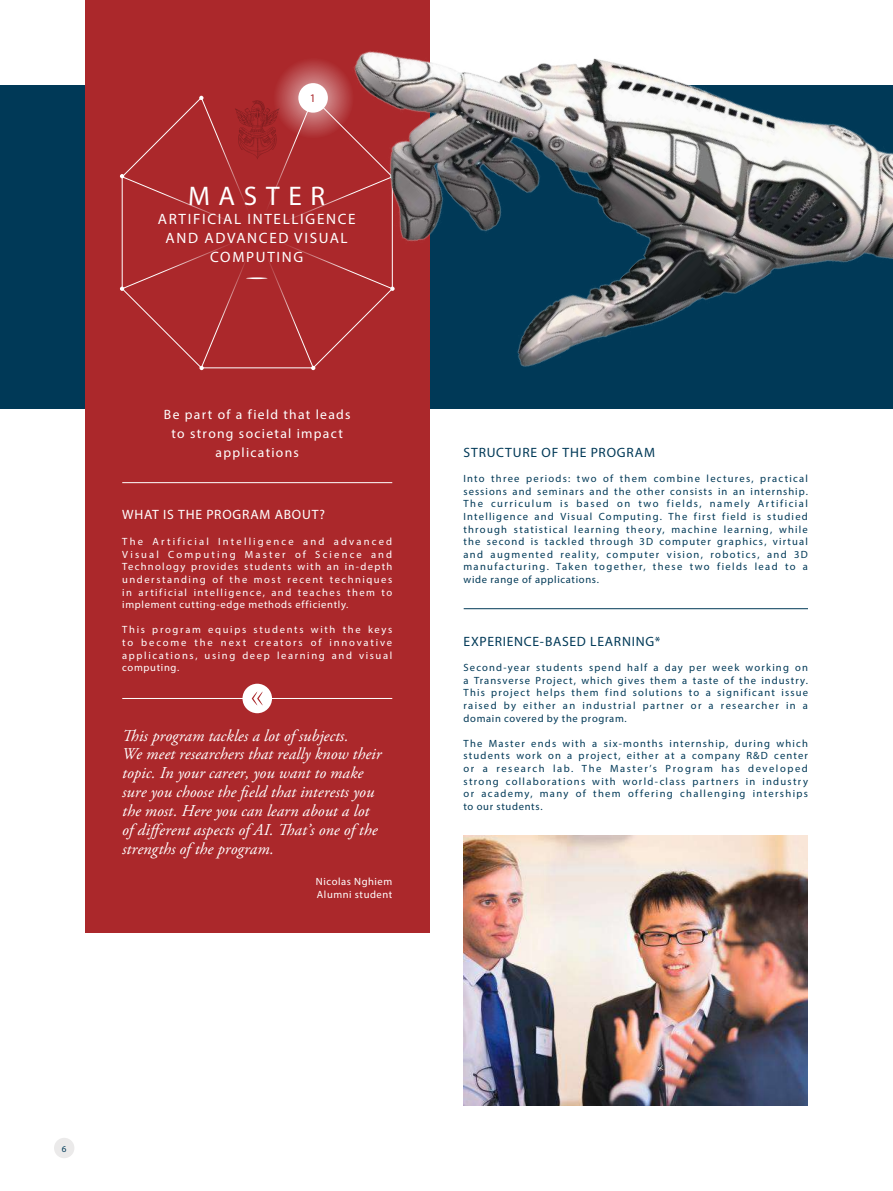
<style>
.page{position:relative;width:893px;height:1191px;background:#fff}
.page>*{position:absolute;margin:0;border:0;box-sizing:border-box;transform-origin:0 0}
.t1{font:27px "Myriad Pro";letter-spacing:.32em;color:#fff}
.t2{font:italic 16.5px/18.9px "Adobe Garamond Pro";letter-spacing:.005em;color:#fff}
.t3{font:15px/18.9px "Myriad Pro";letter-spacing:.11em;color:#fff;text-align:center}
.t4{font:13.5px/18.9px "Myriad Pro";letter-spacing:.09em;color:#fff;text-align:center}
.t5{font:13.5px "Myriad Pro";letter-spacing:.055em;color:#003957}
.t6{font:13.5px "Myriad Pro";letter-spacing:.055em;color:#fff}
.t7{font:11.7px "Myriad Pro";color:#ab282b}
.t8{font:10.5px/12.6px "Myriad Pro";letter-spacing:.12em;color:#003957;text-align:justify}
.t9{font:10.5px/12.6px "Myriad Pro";letter-spacing:.065em;color:#fff;text-align:justify}
.t10{font:9px "Myriad Pro";color:#003957}
</style>
<div class="page">
<div style="left:0;top:85px;width:893px;height:323px;background:#003957"></div>
<div style="left:85px;top:0;width:344px;height:932px;background:#ab282b"></div>
<svg style="left:122px;top:97px;width:218px;height:271px"></svg>
<img style="left:340px;top:0;width:553px;height:408px">
<svg style="left:235px;top:99px;width:45px;height:35px"></svg>
<div style="left:155px;top:131px;width:204px;height:204px;background:#ab282b;border-radius:50%"></div>
<img style="left:463px;top:835px;width:345px;height:271px">
<div style="left:54px;top:1137px;width:20px;height:21px;background:#ebeaea;border-radius:50%"></div>
<hr style="left:464px;top:608px;width:344px;height:1px;background:#003957">
<svg style="left:246px;top:277px;width:22px;height:2px"></svg>
<hr style="left:122px;top:698px;width:270px;height:1px;background:#fff">
<hr style="left:122px;top:482px;width:270px;height:1px;background:#fff">
<svg style="left:273px;top:57px;width:81px;height:81px"></svg>
<div style="left:298px;top:83px;width:30px;height:30px;background:#fff;border-radius:50%"></div>
<div style="left:242px;top:683px;width:30px;height:30px;background:#fff;border-radius:50%"></div>
<svg style="left:252px;top:691px;width:11px;height:14px"></svg>
<p class="t7" style="left:310px;top:90px;width:8px">1</p>
<h1 class="t1" style="left:188px;top:179px;width:138px">MASTER</h1>
<h3 class="t3" style="left:158px;top:209px;width:199px">ARTIFICIAL INTELLIGENCE<br>AND ADVANCED VISUAL<br>COMPUTING</h3>
<p class="t4" style="left:164px;top:405px;width:188px">Be part of a field that leads to strong societal impact applications</p>
<p class="t6" style="left:122px;top:506px;width:204px">WHAT IS THE PROGRAM ABOUT?</p>
<p class="t9" style="left:122px;top:535px;width:272px">The Artificial Intelligence and advanced Visual Computing Master of Science and Technology provides students with an in-depth understanding of the most recent techniques in artificial intelligence, and teaches them to implement cutting-edge methods efficiently.</p>
<p class="t9" style="left:122px;top:623px;width:272px">This program equips students with the keys to become the next creators of innovative applications, using deep learning and visual computing.</p>
<p class="t2" style="left:122px;top:726px;width:261px">This program tackles a lot of subjects.<br>We meet researchers that really know their topic. In your career, you want to make sure you choose the field that interests you the most. Here you can learn about a lot of different aspects of AI. That’s one of the strengths of the program.</p>
<p class="t9" style="left:316px;top:875px;width:78px">Nicolas Nghiem<br>Alumni student</p>
<p class="t5" style="left:463px;top:444px;width:193px">STRUCTURE OF THE PROGRAM</p>
<p class="t8" style="left:463px;top:472px;width:346px">Into three periods: two of them combine lectures, practical sessions and seminars and the other consists in an internship.<br>The curriculum is based on two fields, namely Artificial Intelligence and Visual Computing. The first field is studied through statistical learning theory, machine learning, while the second is tackled through 3D computer graphics, virtual and augmented reality, computer vision, robotics, and 3D manufacturing. Taken together, these two fields lead to a wide range of applications.</p>
<p class="t5" style="left:463px;top:633px;width:198px">EXPERIENCE-BASED LEARNING*</p>
<p class="t8" style="left:463px;top:661px;width:346px">Second-year students spend half a day per week working on a Transverse Project, which gives them a taste of the industry.<br>This project helps them find solutions to a significant issue raised by either an industrial partner or a researcher in a domain covered by the program.</p>
<p class="t8" style="left:463px;top:737px;width:346px">The Master ends with a six-months internship, during which students work on a project, either at a company R&amp;D center or a research lab. The Master’s Program has developed strong collaborations with world-class partners in industry or academy, many of them offering challenging interships to our students.</p>
<p class="t10" style="left:62px;top:1143px;width:6px">6</p>
</div>
